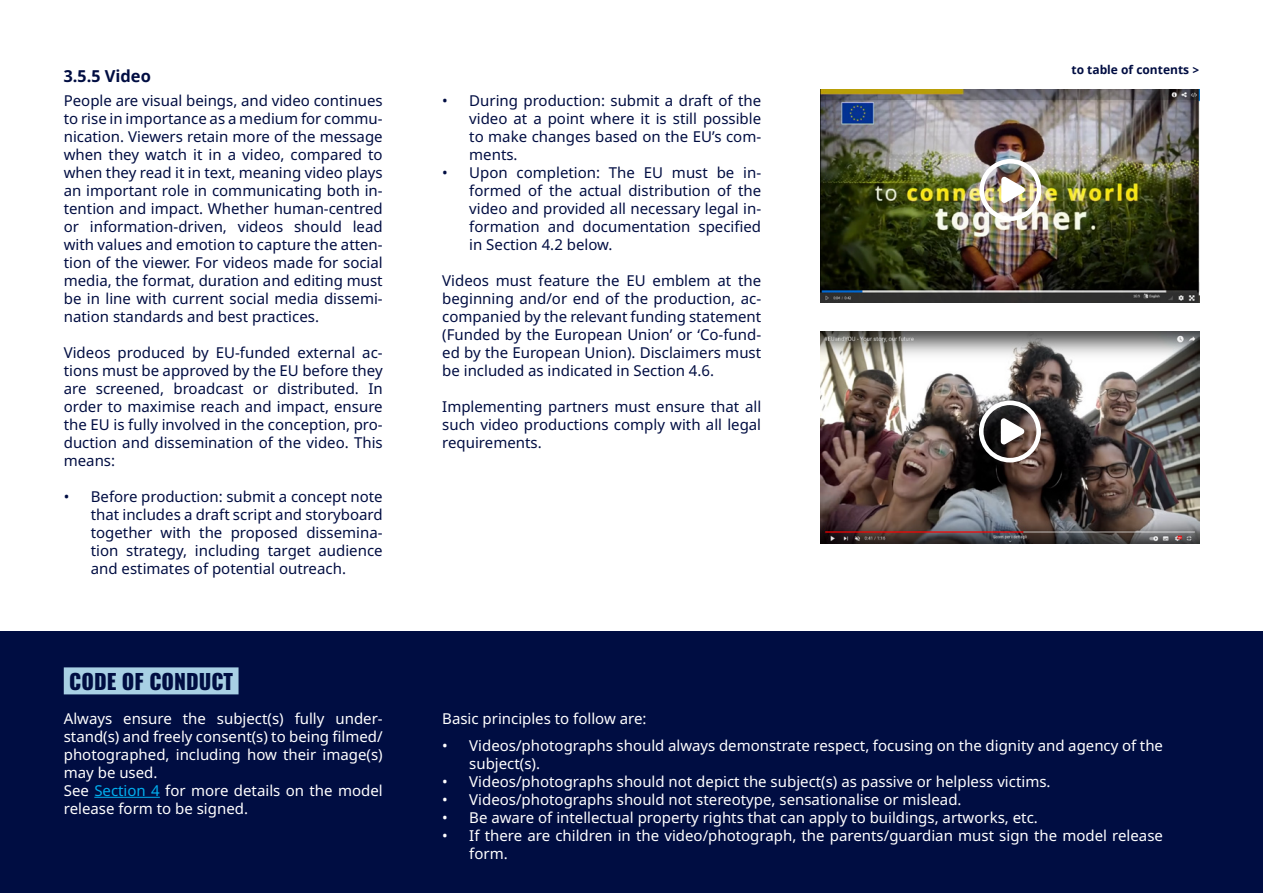
<style>
.page{position:relative;width:1263px;height:893px;background:#fff}
.page>*{position:absolute;margin:0;border:0;box-sizing:border-box;transform-origin:0 0}
.t1{font:800 condensed 21px "Oswald EU";color:#000d42}
.t2{font:700 16.5px "Noto Sans";color:#000d42}
.t3{font:15px/18px "Noto Sans";color:#000d42;text-align:justify}
.t4{font:15px/18px "Noto Sans";color:#fff}
.t5{font:700 12px "Noto Sans";color:#000d42}
.s1{color:#00aeef}
</style>
<div class="page">
<div style="left:0;top:632px;width:1263px;height:261px;background:#000d42"></div>
<div style="left:64px;top:667px;width:175px;height:27px;background:#a8d0e4"></div>
<hr style="left:94px;top:797px;width:66px;height:1px;background:#00aeef">
<img style="left:821px;top:90px;width:378px;height:212px">
<img style="left:821px;top:331px;width:378px;height:213px">
<img style="left:979px;top:159px;width:62px;height:62px">
<svg style="left:979px;top:400px;width:62px;height:62px"></svg>
<p class="t2" style="left:64px;top:64px;width:89px">3.5.5 Video</p>
<p class="t3" style="left:64px;top:91px;width:320px">People are visual beings, and video continues to rise in importance as a medium for commu&shy;nication. Viewers retain more of the message when they watch it in a video, compared to when they read it in text, meaning video plays an important role in communicating both in&shy;tention and impact. Whether human-centred or information-driven, videos should lead with values and emotion to capture the atten&shy;tion of the viewer. For videos made for social media, the format, duration and editing must be in line with current social media dissemi&shy;nation standards and best practices.</p>
<p class="t3" style="left:64px;top:343px;width:320px">Videos produced by EU-funded external ac&shy;tions must be approved by the EU before they are screened, broadcast or distributed. In order to maximise reach and impact, ensure the EU is fully involved in the conception, pro&shy;duction and dissemination of the video. This means:</p>
<p class="t3" style="left:91px;top:487px;width:293px;text-indent:-27px">• Before production: submit a concept note that includes a draft script and storyboard together with the proposed dissemina&shy;tion strategy, including target audience and estimates of potential outreach.</p>
<p class="t3" style="left:469px;top:91px;width:293px;text-indent:-27px">• During production: submit a draft of the video at a point where it is still possible to make changes based on the EU’s com&shy;ments.</p>
<p class="t3" style="left:469px;top:163px;width:293px;text-indent:-27px">• Upon completion: The EU must be in&shy;formed of the actual distribution of the video and provided all necessary legal in&shy;formation and documentation specified in Section 4.2 below.</p>
<p class="t3" style="left:442px;top:271px;width:320px">Videos must feature the EU emblem at the beginning and/or end of the production, ac&shy;companied by the relevant funding statement (Funded by the European Union’ or ‘Co-fund&shy;ed by the European Union). Disclaimers must be included as indicated in Section 4.6.</p>
<p class="t3" style="left:442px;top:397px;width:320px">Implementing partners must ensure that all such video productions comply with all legal requirements.</p>
<p class="t5" style="left:1071px;top:61px;width:129px">to table of contents &gt;</p>
<h1 class="t1" style="left:69px;top:670px;width:165px">CODE OF CONDUCT</h1>
<p class="t4" style="left:64px;top:710px;width:320px">Always ensure the subject(s) fully under&shy;stand(s) and freely consent(s) to being filmed/ photographed, including how their image(s) may be used.<br>See <span class="s1">Section 4</span> for more details on the model release form to be signed.</p>
<p class="t4" style="left:442px;top:710px;width:206px">Basic principles to follow are:</p>
<p class="t4" style="left:469px;top:737px;width:695px;text-indent:-27px">• Videos/photographs should always demonstrate respect, focusing on the dignity and agency of the subject(s).</p>
<p class="t4" style="left:442px;top:773px;width:610px">• Videos/photographs should not depict the subject(s) as passive or helpless victims.</p>
<p class="t4" style="left:442px;top:791px;width:521px">• Videos/photographs should not stereotype, sensationalise or mislead.</p>
<p class="t4" style="left:442px;top:809px;width:597px">• Be aware of intellectual property rights that can apply to buildings, artworks, etc.</p>
<p class="t4" style="left:469px;top:827px;width:695px;text-indent:-27px">• If there are children in the video/photograph, the parents/guardian must sign the model release form.</p>
</div>
